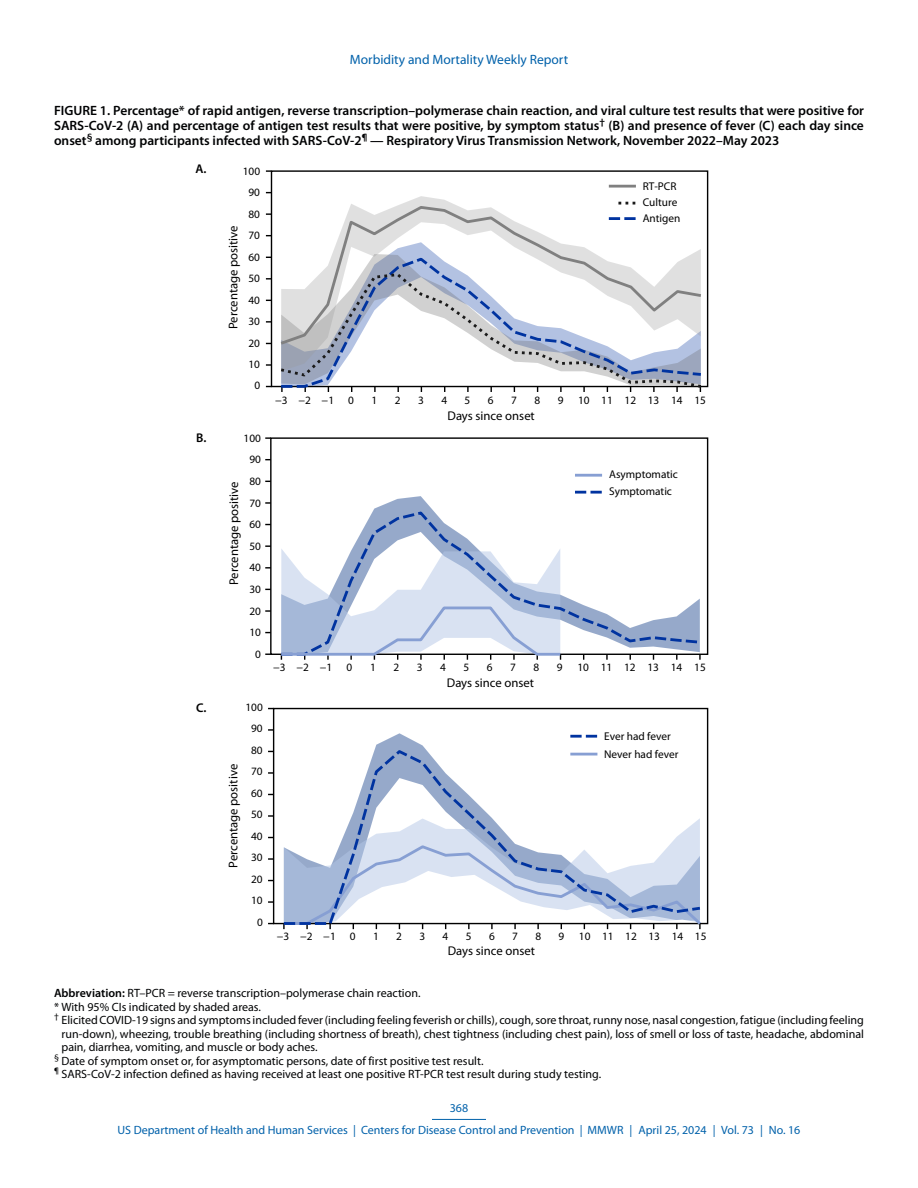
<style>
.page{position:relative;width:918px;height:1188px;background:#fff}
.page>*{position:absolute;margin:0;border:0;box-sizing:border-box;transform-origin:0 0}
.Figure_Title{font:600 13.5px/15px "Myriad Pro";color:#010203;text-align:justify}
.t1{font:13.5px "Myriad Pro";color:#0061aa}
.t2{font:12.75px "Myriad Pro";color:#000}
.t3{font:600 12.75px "Myriad Pro";color:#000}
.Figure_Footnote{font:12px/13.5px "Myriad Pro";color:#010203;text-align:justify}
.t4{font:12px/21.8px "Myriad Pro";color:#0061aa;text-align:center}
.Abbreviations{font:12px "Myriad Pro";color:#010203}
.t5{font:11.25px/15.9px "Myriad Pro";color:#000}
.s1{font-weight:600}
</style>
<div class="page">
<hr style="left:432px;top:1119px;width:54px;height:1px;background:#0061aa">
<hr style="left:609px;top:185px;width:27px;height:3px;background:#808080">
<hr style="left:575px;top:474px;width:27px;height:3px;background:#879fd3">
<svg style="left:575px;top:491px;width:27px;height:3px"></svg>
<svg style="left:373px;top:496px;width:60px;height:14px"></svg>
<svg style="left:375px;top:733px;width:223px;height:15px"></svg>
<svg style="left:352px;top:510px;width:351px;height:147px"></svg>
<svg style="left:278px;top:548px;width:285px;height:112px"></svg>
<svg style="left:570px;top:735px;width:27px;height:3px"></svg>
<svg style="left:281px;top:748px;width:422px;height:178px"></svg>
<svg style="left:322px;top:204px;width:379px;height:68px"></svg>
<svg style="left:278px;top:272px;width:426px;height:118px"></svg>
<p class="t1" style="left:350px;top:52px;width:220px">Morbidity and Mortality Weekly Report</p>
<p class="Figure_Title" style="left:54px;top:104px;width:812px">FIGURE 1. Percentage* of rapid antigen, reverse transcription–polymerase chain reaction, and viral culture test results that were positive for SARS-CoV-2 (A) and percentage of antigen test results that were positive, by symptom status<sup>†</sup> (B) and presence of fever (C) each day since onset<sup>§</sup> among participants infected with SARS-CoV-2<sup>¶</sup> — Respiratory Virus Transmission Network, November 2022–May 2023</p>
<p class="t3" style="left:196px;top:162px;width:13px">A.</p>
<p class="t5" style="left:243px;top:163px;width:19px">100</p>
<p class="t5" style="left:249px;top:185px;width:13px">90</p>
<p class="t3" style="left:196px;top:430px;width:12px">B.</p>
<p class="t3" style="left:196px;top:701px;width:12px">C.</p>
<p class="t2" style="left:226px;top:329px;width:105px;rotate:-90deg">Percentage positive</p>
<p class="t5" style="left:249px;top:206px;width:13px">80</p>
<p class="t5" style="left:249px;top:228px;width:13px">70</p>
<p class="t5" style="left:249px;top:249px;width:13px">60</p>
<p class="t5" style="left:249px;top:271px;width:13px">50</p>
<p class="t5" style="left:249px;top:292px;width:13px">40</p>
<p class="t5" style="left:249px;top:314px;width:13px">30</p>
<p class="t5" style="left:249px;top:335px;width:13px">20</p>
<p class="t5" style="left:249px;top:357px;width:13px">10</p>
<p class="t5" style="left:254px;top:378px;width:7px">0</p>
<p class="t5" style="left:244px;top:430px;width:19px">100</p>
<p class="t2" style="left:227px;top:585px;width:105px;rotate:-90deg">Percentage positive</p>
<p class="t5" style="left:249px;top:452px;width:13px">90</p>
<p class="t5" style="left:249px;top:473px;width:13px">80</p>
<p class="t5" style="left:249px;top:495px;width:13px">70</p>
<p class="t5" style="left:249px;top:517px;width:13px">60</p>
<p class="t5" style="left:249px;top:538px;width:13px">50</p>
<p class="t5" style="left:249px;top:560px;width:13px">40</p>
<p class="t5" style="left:249px;top:582px;width:13px">30</p>
<p class="t5" style="left:249px;top:603px;width:13px">20</p>
<p class="t5" style="left:249px;top:625px;width:13px">10</p>
<p class="t5" style="left:255px;top:646px;width:7px">0</p>
<p class="t5" style="left:245px;top:699px;width:19px">100</p>
<p class="t5" style="left:251px;top:721px;width:13px">90</p>
<p class="t2" style="left:226px;top:868px;width:105px;rotate:-90deg">Percentage positive</p>
<p class="t5" style="left:251px;top:742px;width:13px">80</p>
<p class="t5" style="left:251px;top:764px;width:13px">70</p>
<p class="t5" style="left:251px;top:785px;width:13px">60</p>
<p class="t5" style="left:251px;top:807px;width:13px">50</p>
<p class="t5" style="left:251px;top:828px;width:13px">40</p>
<p class="t5" style="left:251px;top:850px;width:13px">30</p>
<p class="t5" style="left:251px;top:871px;width:13px">20</p>
<p class="t5" style="left:251px;top:893px;width:13px">10</p>
<p class="t5" style="left:257px;top:915px;width:7px">0</p>
<p class="t5" style="left:643px;top:179px;width:39px">RT-PCR<br>Culture<br>Antigen</p>
<p class="t5" style="left:275px;top:392px;width:61px">−3 −2 −1</p>
<p class="t5" style="left:348px;top:392px;width:7px">0</p>
<p class="t5" style="left:372px;top:392px;width:7px">1</p>
<p class="t5" style="left:395px;top:392px;width:7px">2</p>
<p class="t5" style="left:418px;top:392px;width:7px">3</p>
<p class="t5" style="left:441px;top:392px;width:7px">4</p>
<p class="t5" style="left:465px;top:392px;width:7px">5</p>
<p class="t5" style="left:488px;top:392px;width:7px">6</p>
<p class="t5" style="left:511px;top:392px;width:7px">7</p>
<p class="t5" style="left:534px;top:392px;width:7px">8</p>
<p class="t5" style="left:558px;top:392px;width:7px">9</p>
<p class="t5" style="left:578px;top:392px;width:129px">10 11 12 13 14 15</p>
<p class="t2" style="left:448px;top:409px;width:89px">Days since onset</p>
<p class="t5" style="left:609px;top:466px;width:70px;line-height:17px">Asymptomatic<br>Symptomatic</p>
<p class="t5" style="left:273px;top:660px;width:61px">−3 −2 −1</p>
<p class="t5" style="left:347px;top:660px;width:7px">0</p>
<p class="t5" style="left:370px;top:660px;width:7px">1</p>
<p class="t5" style="left:393px;top:660px;width:7px">2</p>
<p class="t5" style="left:417px;top:660px;width:7px">3</p>
<p class="t5" style="left:440px;top:660px;width:7px">4</p>
<p class="t5" style="left:463px;top:660px;width:7px">5</p>
<p class="t5" style="left:487px;top:660px;width:7px">6</p>
<p class="t5" style="left:510px;top:660px;width:7px">7</p>
<p class="t5" style="left:534px;top:660px;width:7px">8</p>
<p class="t5" style="left:557px;top:660px;width:7px">9</p>
<p class="t5" style="left:577px;top:660px;width:130px">10 11 12 13 14 15</p>
<p class="t2" style="left:447px;top:676px;width:89px">Days since onset</p>
<p class="t5" style="left:604px;top:727px;width:76px;line-height:17.9px">Ever had fever<br>Never had fever</p>
<p class="t5" style="left:277px;top:929px;width:80px">−3 −2 −1 0</p>
<p class="t5" style="left:373px;top:929px;width:7px">1</p>
<p class="t5" style="left:396px;top:929px;width:7px">2</p>
<p class="t5" style="left:419px;top:929px;width:7px">3</p>
<p class="t5" style="left:443px;top:929px;width:7px">4</p>
<p class="t5" style="left:466px;top:929px;width:7px">5</p>
<p class="t5" style="left:489px;top:929px;width:7px">6</p>
<p class="t5" style="left:512px;top:929px;width:7px">7</p>
<p class="t5" style="left:535px;top:929px;width:7px">8</p>
<p class="t5" style="left:559px;top:929px;width:7px">9</p>
<p class="t5" style="left:579px;top:929px;width:129px">10 11 12 13 14 15</p>
<p class="t2" style="left:448px;top:944px;width:89px">Days since onset</p>
<p class="Abbreviations" style="left:54px;top:986px;width:368px"><span class="s1">Abbreviation:</span> RT–PCR = reverse transcription–polymerase chain reaction.</p>
<p class="Figure_Footnote" style="left:54px;top:1000px;width:209px">* With 95% CIs indicated by shaded areas.</p>
<p class="Figure_Footnote" style="left:62px;top:1014px;width:804px;text-indent:-8px"><sup>†</sup> Elicited COVID-19 signs and symptoms included fever (including feeling feverish or chills), cough, sore throat, runny nose, nasal congestion, fatigue (including feeling run-down), wheezing, trouble breathing (including shortness of breath), chest tightness (including chest pain), loss of smell or loss of taste, headache, abdominal pain, diarrhea, vomiting, and muscle or body aches.</p>
<p class="Figure_Footnote" style="left:54px;top:1054px;width:431px"><sup>§</sup> Date of symptom onset or, for asymptomatic persons, date of first positive test result.</p>
<p class="Figure_Footnote" style="left:54px;top:1068px;width:549px"><sup>¶</sup> SARS-CoV-2 infection defined as having received at least one positive RT-PCR test result during study testing.</p>
<p class="t4" style="left:118px;top:1098px;width:684px">368<br>US Department of Health and Human Services | Centers for Disease Control and Prevention | MMWR | April 25, 2024 | Vol. 73 | No. 16</p>
</div>
